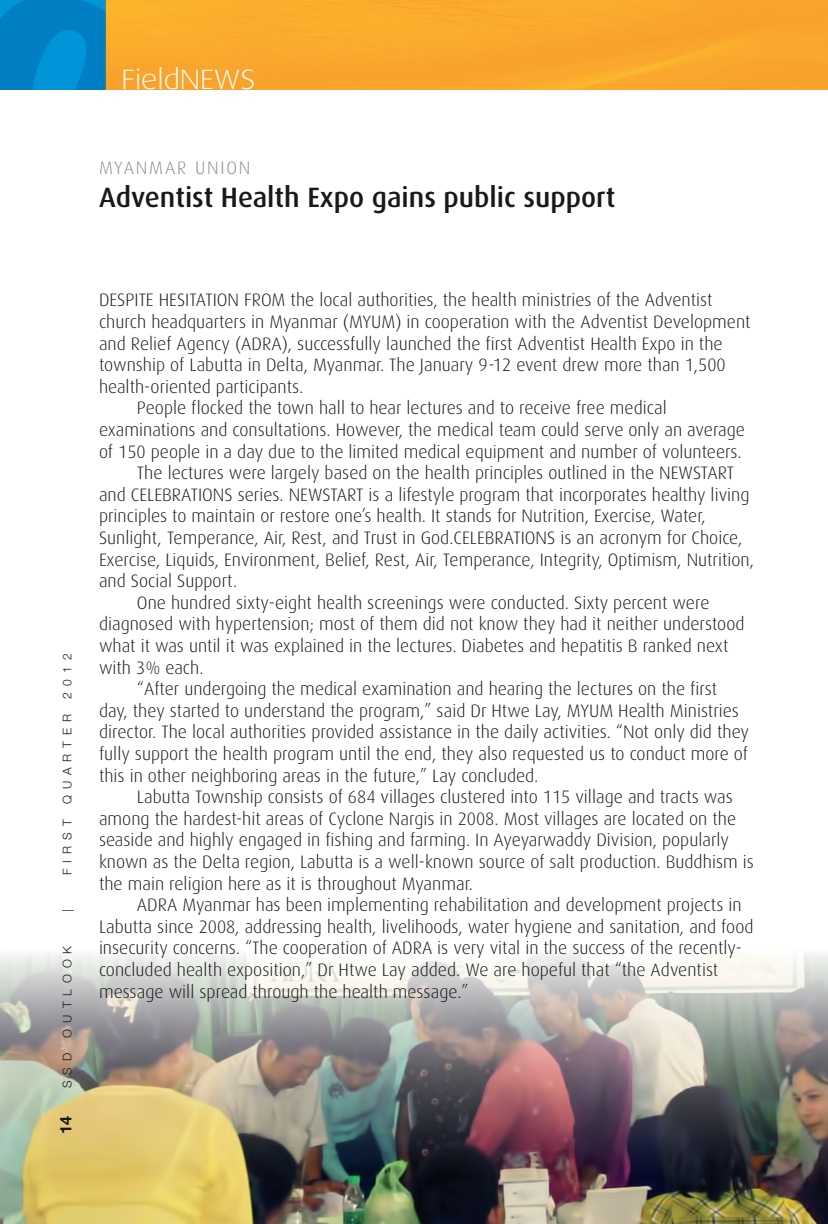
<style>
.page{position:relative;width:828px;height:1224px;background:#fff}
.page>*{position:absolute;margin:0;border:0;box-sizing:border-box;transform-origin:0 0}
.t1{font:500 28px "Dax";color:#19181c}
.t2{font:300 28px "Dax Wide";color:#fff}
.t3{font:300 18px "Dax";color:#19181c}
.t4{font:300 18px "Dax";letter-spacing:.1em;color:#898d91}
.t5{font:700 16px "Helvetica Neue";color:#19181c}
.t6{font:300 12px "Helvetica Neue";letter-spacing:.5em;color:#19181c}
</style>
<div class="page">
<img style="left:1px;top:952px;width:827px;height:272px">
<img style="left:0;top:0;width:828px;height:90px">
<h1 class="t2" style="left:122px;top:63px;width:135px">FieldNEWS</h1>
<p class="t4" style="left:99px;top:158px;width:153px">MYANMAR UNION</p>
<h1 class="t1" style="left:99px;top:182px;width:518px">Adventist Health Expo gains public support</h1>
<p class="t6" style="left:60px;top:698px;width:46px;rotate:-90deg">2012</p>
<p class="t6" style="left:60px;top:804px;width:92px;rotate:-90deg">quarter</p>
<p class="t6" style="left:60px;top:875px;width:57px;rotate:-90deg">firs t</p>
<p class="t6" style="left:60px;top:912px;width:4px;rotate:-90deg">|</p>
<p class="t6" style="left:60px;top:1038px;width:93px;rotate:-90deg">Outlook</p>
<p class="t6" style="left:60px;top:1088px;width:37px;rotate:-90deg">SSD</p>
<p class="t5" style="left:56px;top:1134px;width:19px;rotate:-90deg">14</p>
<p class="t3" style="left:99px;top:290px;width:19px">Despite</p>
<p class="t3" style="left:159px;top:290px;width:9px">hesitation</p>
<p class="t3" style="left:244px;top:290px;width:11px">from</p>
<p class="t3" style="left:291px;top:290px;width:423px">the local authorities, the health ministries of the Adventist</p>
<p class="t3" style="left:99px;top:312px;width:653px">church headquarters in Myanmar (MYUM) in cooperation with the Adventist Development</p>
<p class="t3" style="left:99px;top:334px;width:625px">and Relief Agency (ADRA), successfully launched the first Adventist Health Expo in the</p>
<p class="t3" style="left:99px;top:355px;width:628px">township of Labutta in Delta, Myanmar. The January 9-12 event drew more than 1,500</p>
<p class="t3" style="left:99px;top:377px;width:206px">health-oriented participants.</p>
<p class="t3" style="left:137px;top:398px;width:531px">People flocked the town hall to hear lectures and to receive free medical</p>
<p class="t3" style="left:99px;top:420px;width:648px">examinations and consultations. However, the medical team could serve only an average</p>
<p class="t3" style="left:99px;top:442px;width:644px">of 150 people in a day due to the limited medical equipment and number of volunteers.</p>
<p class="t3" style="left:137px;top:463px;width:599px">The lectures were largely based on the health principles outlined in the NEWSTART</p>
<p class="t3" style="left:99px;top:485px;width:652px">and CELEBRATIONS series. NEWSTART is a lifestyle program that incorporates healthy living</p>
<p class="t3" style="left:99px;top:506px;width:608px">principles to maintain or restore one’s health. It stands for Nutrition, Exercise, Water,</p>
<p class="t3" style="left:99px;top:528px;width:645px">Sunlight, Temperance, Air, Rest, and Trust in God.CELEBRATIONS is an acronym for Choice,</p>
<p class="t3" style="left:99px;top:550px;width:657px">Exercise, Liquids, Environment, Belief, Rest, Air, Temperance, Integrity, Optimism, Nutrition,</p>
<p class="t3" style="left:99px;top:571px;width:140px">and Social Support.</p>
<p class="t3" style="left:137px;top:593px;width:574px">One hundred sixty-eight health screenings were conducted. Sixty percent were</p>
<p class="t3" style="left:99px;top:614px;width:647px">diagnosed with hypertension; most of them did not know they had it neither understood</p>
<p class="t3" style="left:99px;top:636px;width:631px">what it was until it was explained in the lectures. Diabetes and hepatitis B ranked next</p>
<p class="t3" style="left:99px;top:658px;width:106px">with 3% each.</p>
<p class="t3" style="left:137px;top:679px;width:582px">“After undergoing the medical examination and hearing the lectures on the first</p>
<p class="t3" style="left:99px;top:701px;width:641px">day, they started to understand the program,” said Dr Htwe Lay, MYUM Health Ministries</p>
<p class="t3" style="left:99px;top:722px;width:652px">director. The local authorities provided assistance in the daily activities. “Not only did they</p>
<p class="t3" style="left:99px;top:744px;width:651px">fully support the health program until the end, they also requested us to conduct more of</p>
<p class="t3" style="left:99px;top:766px;width:441px">this in other neighboring areas in the future,” Lay concluded.</p>
<p class="t3" style="left:137px;top:787px;width:597px">Labutta Township consists of 684 villages clustered into 115 village and tracts was</p>
<p class="t3" style="left:99px;top:809px;width:639px">among the hardest-hit areas of Cyclone Nargis in 2008. Most villages are located on the</p>
<p class="t3" style="left:99px;top:830px;width:631px">seaside and highly engaged in fishing and farming. In Ayeyarwaddy Division, popularly</p>
<p class="t3" style="left:99px;top:852px;width:656px">known as the Delta region, Labutta is a well-known source of salt production. Buddhism is</p>
<p class="t3" style="left:99px;top:874px;width:375px">the main religion here as it is throughout Myanmar.</p>
<p class="t3" style="left:137px;top:895px;width:606px">ADRA Myanmar has been implementing rehabilitation and development projects in</p>
<p class="t3" style="left:99px;top:917px;width:656px">Labutta since 2008, addressing health, livelihoods, water hygiene and sanitation, and food</p>
<p class="t3" style="left:99px;top:938px;width:644px">insecurity concerns. “The cooperation of ADRA is very vital in the success of the recently-</p>
<p class="t3" style="left:99px;top:960px;width:621px">concluded health exposition,” Dr Htwe Lay added. We are hopeful that “the Adventist</p>
<p class="t3" style="left:99px;top:982px;width:371px">message will spread through the health message.”</p>
</div>
